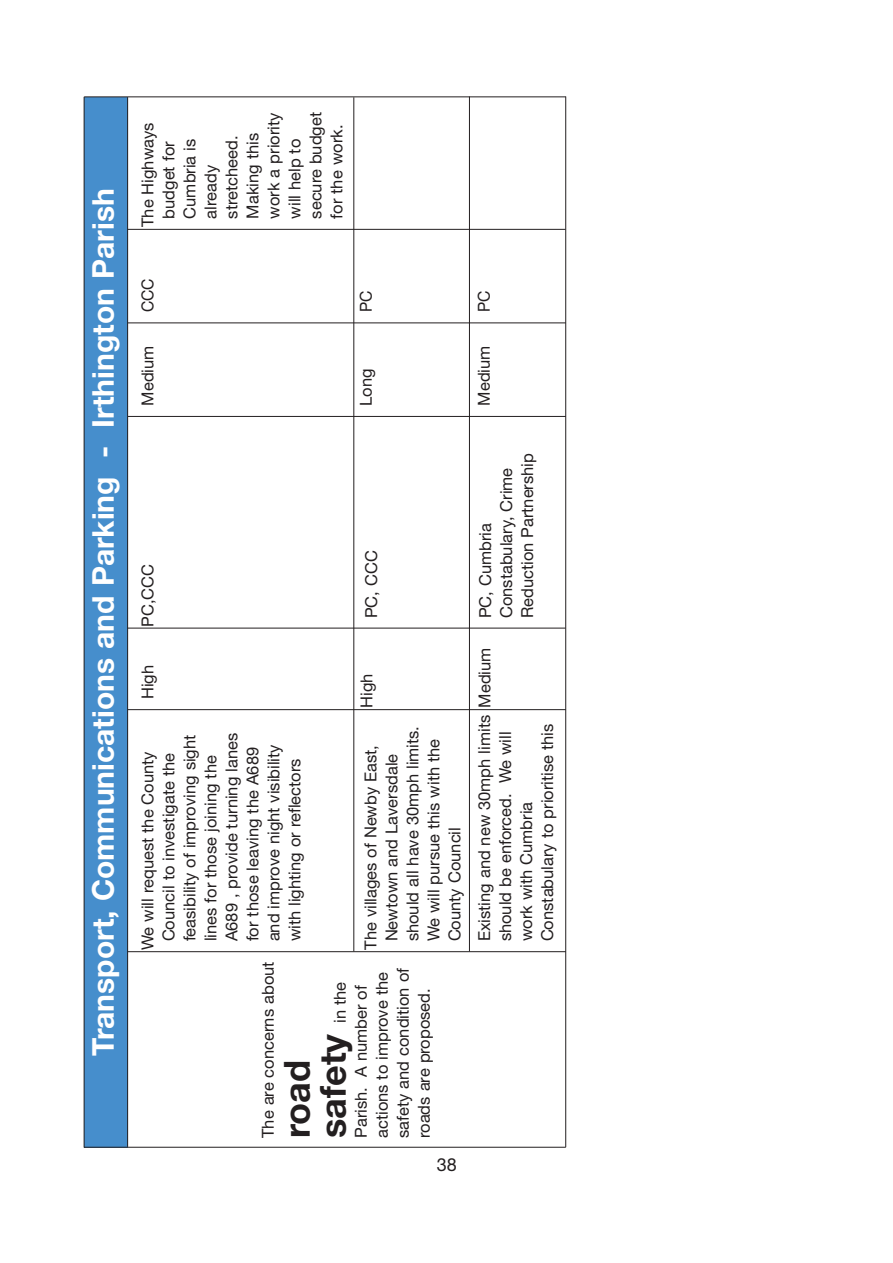
<style>
.page{position:relative;width:893px;height:1263px;background:#fff}
.page>*{position:absolute;margin:0;border:0;box-sizing:border-box;transform-origin:0 0}
.t1{font:700 36px/36px "Helvetica Neue";color:#231f20}
.t2{font:700 30px "Helvetica Neue";color:#fff}
.t3{font:18px "Helvetica Neue";color:#231f20}
.t4{font:16.5px/21px "Helvetica Neue";color:#231f20}
.t5{font:16.5px "Helvetica Neue";color:#231f20;scale:.95 1}
.s1{font-weight:400;font-size:16.5px}
</style>
<div class="page">
<div style="left:84px;top:97px;width:44px;height:1051px;background:#468ecc"></div>
<hr style="left:84px;top:96px;width:482px;height:1px;background:#231f20">
<hr style="left:84px;top:1147px;width:481px;height:1px;background:#231f20">
<hr style="left:128px;top:951px;width:438px;height:1px;background:#231f20">
<hr style="left:128px;top:709px;width:438px;height:1px;background:#231f20">
<hr style="left:128px;top:628px;width:437px;height:1px;background:#231f20">
<hr style="left:128px;top:416px;width:438px;height:1px;background:#231f20">
<hr style="left:128px;top:323px;width:437px;height:1px;background:#231f20">
<hr style="left:128px;top:229px;width:437px;height:1px;background:#231f20">
<hr style="left:353px;top:97px;width:1px;height:854px;background:#231f20">
<hr style="left:469px;top:97px;width:1px;height:854px;background:#231f20">
<hr style="left:565px;top:96px;width:1px;height:1051px;background:#231f20">
<hr style="left:127px;top:97px;width:1px;height:1050px;background:#231f20">
<hr style="left:84px;top:97px;width:1px;height:1051px;background:#231f20">
<h2 class="t2" style="left:92px;top:1056px;width:869px;rotate:-90deg">Transport, Communications and Parking - Irthington Parish</h2>
<p class="t4" style="left:139px;top:219px;width:108px;text-indent:-9px;rotate:-90deg">The Highways budget for<br>Cumbria is already stretcheed.<br>Making this work a priority will help to secure budget for the work.</p>
<p class="t5" style="left:141px;top:312px;width:37px;rotate:-90deg">CCC</p>
<p class="t4" style="left:139px;top:406px;width:61px;rotate:-90deg">Medium</p>
<p class="t4" style="left:139px;top:627px;width:64px;rotate:-90deg">PC,CCC</p>
<p class="t5" style="left:360px;top:312px;width:24px;rotate:-90deg">PC</p>
<p class="t5" style="left:478px;top:312px;width:24px;rotate:-90deg">PC</p>
<p class="t4" style="left:357px;top:406px;width:39px;rotate:-90deg">Long</p>
<p class="t4" style="left:362px;top:618px;width:69px;rotate:-90deg">PC, CCC</p>
<p class="t4" style="left:475px;top:406px;width:61px;rotate:-90deg">Medium</p>
<p class="t4" style="left:476px;top:618px;width:167px;rotate:-90deg">PC, Cumbria<br>Constabulary, Crime<br>Reduction Partnership</p>
<p class="t4" style="left:139px;top:699px;width:36px;rotate:-90deg">High</p>
<p class="t4" style="left:358px;top:708px;width:36px;rotate:-90deg">High</p>
<p class="t4" style="left:139px;top:941px;width:210px;text-indent:-9px;rotate:-90deg">We will request the County<br>Council to investigate the feasibility of improving sight lines for those joining the<br>A689 , provide turning lanes for those leaving the A689 and improve night visibility with lighting or reflectors</p>
<p class="t4" style="left:362px;top:941px;width:217px;text-indent:-9px;rotate:-90deg">The villages of Newby East,<br>Newtown and Laversdale should all have 30mph limits.<br>We will pursue this with the<br>County Council</p>
<p class="t4" style="left:259px;top:1138px;width:178px;rotate:-90deg">The are concerns about</p>
<p class="t4" style="left:352px;top:1138px;width:172px;rotate:-90deg">Parish. A number of actions to improve the safety and condition of roads are proposed.</p>
<h1 class="t1" style="left:282px;top:1138px;width:158px;rotate:-90deg">road safety <span class="s1">in the</span></h1>
<p class="t3" style="left:436px;top:1158px;width:22px">38</p>
<p class="t4" style="left:475px;top:941px;width:295px;rotate:-90deg">Existing and new 30mph limits Medium should be enforced. We will<br>work with Cumbria<br>Constabulary to prioritise this</p>
</div>
